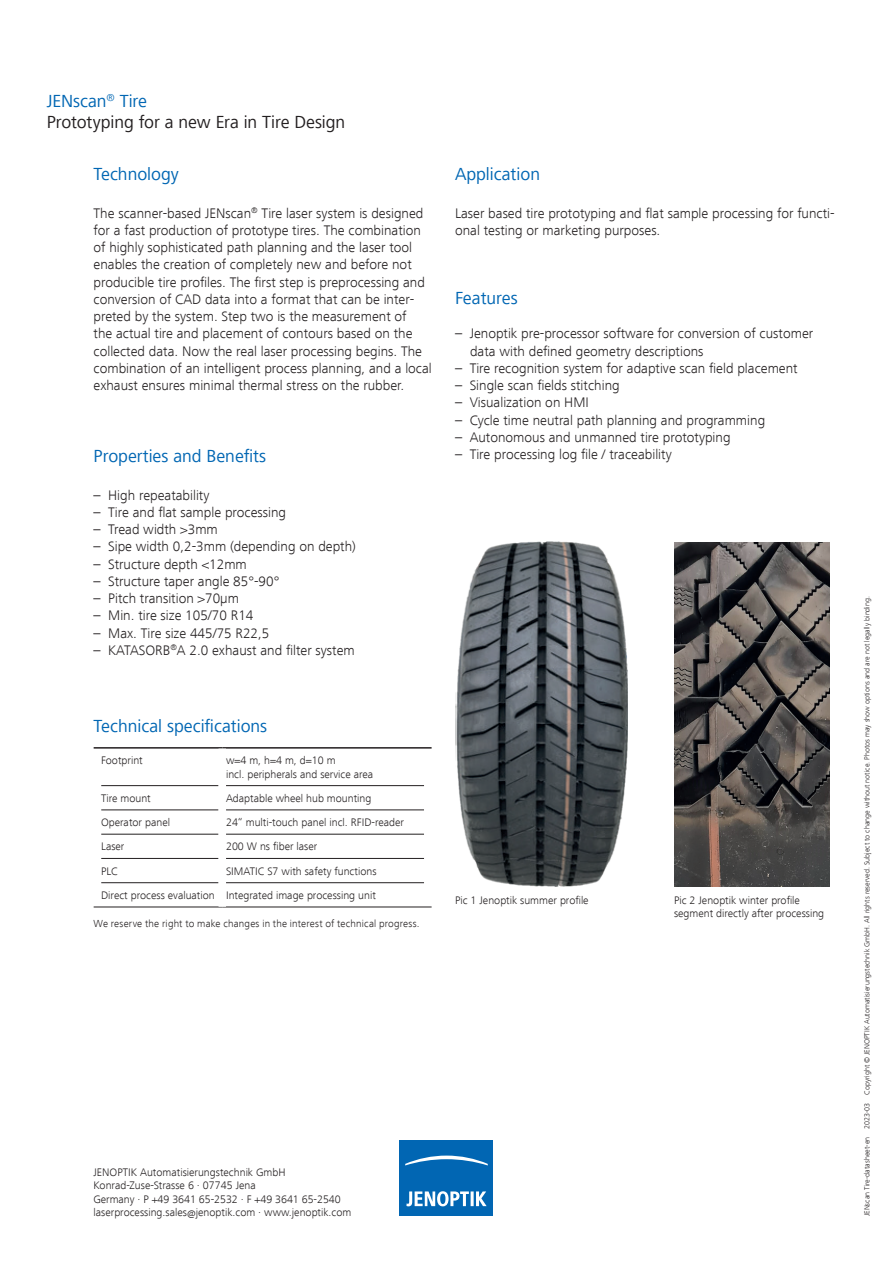
<style>
.page{position:relative;width:893px;height:1263px;background:#fff}
.page>*{position:absolute;margin:0;border:0;box-sizing:border-box;transform-origin:0 0}
.t1{font:18px "Frutiger Next LT";color:#0166b3}
.t2{font:18px/21.8px "Frutiger Next LT";letter-spacing:-.005em;color:#231f20}
.t3{font:300 14.25px/17.2px "Frutiger Next LT";color:#231f20}
.t4{font:300 11.25px/13.5px "Frutiger Next LT";color:#231f20}
.t5{font:300 10.5px "Frutiger Next LT";letter-spacing:.015em;color:#231f20}
.t6{font:300 7.5px "Frutiger Next LT";color:#231f20}
.s1{color:#0166b3}
</style>
<div class="page">
<div style="left:400px;top:1140px;width:93px;height:76px;background:#0166b3"></div>
<svg style="left:405px;top:1155px;width:83px;height:10px"></svg>
<svg style="left:406px;top:1191px;width:81px;height:15px"></svg>
<img style="left:455px;top:541px;width:172px;height:345px">
<img style="left:674px;top:542px;width:155px;height:344px">
<hr style="left:101px;top:882px;width:118px;height:1px;background:#231f20">
<hr style="left:226px;top:882px;width:198px;height:1px;background:#231f20">
<hr style="left:101px;top:785px;width:118px;height:1px;background:#231f20">
<hr style="left:226px;top:785px;width:198px;height:1px;background:#231f20">
<hr style="left:101px;top:810px;width:118px;height:1px;background:#231f20">
<hr style="left:226px;top:810px;width:198px;height:1px;background:#231f20">
<hr style="left:101px;top:834px;width:118px;height:1px;background:#231f20">
<hr style="left:226px;top:834px;width:198px;height:1px;background:#231f20">
<hr style="left:101px;top:858px;width:118px;height:1px;background:#231f20">
<hr style="left:226px;top:858px;width:198px;height:1px;background:#231f20">
<hr style="left:94px;top:907px;width:128px;height:1px;background:#231f20">
<hr style="left:222px;top:907px;width:210px;height:1px;background:#231f20">
<hr style="left:94px;top:747px;width:128px;height:2px;background:#231f20">
<hr style="left:222px;top:747px;width:210px;height:2px;background:#231f20">
<p class="t2" style="left:47px;top:90px;width:300px"><span class="s1">JENscan</span><sup>®</sup> <span class="s1">Tire<br></span>Prototyping for a new Era in Tire Design</p>
<p class="t1" style="left:94px;top:164px;width:87px">Technology</p>
<p class="t3" style="left:94px;top:204px;width:340px">The scanner-based JENscan<sup>®</sup> Tire laser system is designed for a fast production of prototype tires. The combination of highly sophisticated path planning and the laser tool enables the creation of completely new and before not producible tire profiles. The first step is preprocessing and conversion of CAD data into a format that can be inter&shy;preted by the system. Step two is the measurement of<br>the actual tire and placement of contours based on the collected data. Now the real laser processing begins. The combination of an intelligent process planning, and a local exhaust ensures minimal thermal stress on the rubber.</p>
<p class="t1" style="left:94px;top:446px;width:174px">Properties and Benefits</p>
<p class="t3" style="left:94px;top:486px;width:117px">– High repeatability</p>
<p class="t3" style="left:94px;top:503px;width:194px">– Tire and flat sample processing</p>
<p class="t3" style="left:94px;top:521px;width:126px">– Tread width &gt;3mm</p>
<p class="t3" style="left:94px;top:538px;width:264px">– Sipe width 0,2-3mm (depending on depth)</p>
<p class="t3" style="left:94px;top:555px;width:155px">– Structure depth &lt;12mm</p>
<p class="t3" style="left:94px;top:572px;width:187px">– Structure taper angle 85°-90°</p>
<p class="t3" style="left:94px;top:590px;width:147px">– Pitch transition &gt;70µm</p>
<p class="t3" style="left:94px;top:607px;width:161px">– Min. tire size 105/70 R14</p>
<p class="t3" style="left:94px;top:624px;width:177px">– Max. Tire size 445/75 R22,5</p>
<p class="t3" style="left:94px;top:641px;width:263px">– KATASORB<sup>®</sup>A 2.0 exhaust and filter system</p>
<p class="t1" style="left:455px;top:164px;width:87px">Application</p>
<p class="t3" style="left:455px;top:204px;width:381px">Laser based tire prototyping and flat sample processing for functi&shy;onal testing or marketing purposes.</p>
<p class="t1" style="left:455px;top:288px;width:64px">Features</p>
<p class="t3" style="left:470px;top:325px;width:345px;text-indent:-15px">– Jenoptik pre-processor software for conversion of customer data with defined geometry descriptions</p>
<p class="t3" style="left:455px;top:359px;width:344px">– Tire recognition system for adaptive scan field placement</p>
<p class="t3" style="left:455px;top:377px;width:166px">– Single scan fields stitching</p>
<p class="t3" style="left:455px;top:394px;width:135px">– Visualization on HMI</p>
<p class="t3" style="left:455px;top:411px;width:312px">– Cycle time neutral path planning and programming</p>
<p class="t3" style="left:455px;top:428px;width:277px">– Autonomous and unmanned tire prototyping</p>
<p class="t3" style="left:455px;top:446px;width:218px">– Tire processing log file / traceability</p>
<p class="t1" style="left:94px;top:716px;width:175px">Technical specifications</p>
<p class="t4" style="left:101px;top:754px;width:43px">Footprint</p>
<p class="t4" style="left:226px;top:754px;width:149px">w=4 m, h=4 m, d=10 m<br>incl. peripherals and service area</p>
<p class="t4" style="left:101px;top:791px;width:51px">Tire mount</p>
<p class="t4" style="left:226px;top:791px;width:147px">Adaptable wheel hub mounting</p>
<p class="t4" style="left:101px;top:816px;width:70px">Operator panel</p>
<p class="t4" style="left:226px;top:816px;width:180px">24“ multi-touch panel incl. RFID-reader</p>
<p class="t4" style="left:101px;top:840px;width:25px">Laser</p>
<p class="t4" style="left:226px;top:840px;width:93px">200 W ns fiber laser</p>
<p class="t4" style="left:101px;top:864px;width:18px">PLC</p>
<p class="t4" style="left:101px;top:859px;width:277px;line-height:24.3px;text-align:right">SIMATIC S7 with safety functions<br>Direct process evaluation Integrated image processing unit</p>
<p class="t5" style="left:94px;top:918px;width:327px">We reserve the right to make changes in the interest of technical progress.</p>
<p class="t4" style="left:455px;top:893px;width:135px">Pic 1 Jenoptik summer profile</p>
<p class="t4" style="left:674px;top:893px;width:152px">Pic 2 Jenoptik winter profile segment directly after processing</p>
<p class="t4" style="left:94px;top:1165px;width:259px">JENOPTIK Automatisierungstechnik GmbH Konrad-Zuse-Strasse 6 · 07745 Jena<br>Germany · P +49 3641 65-2532 · F +49 3641 65-2540 laserprocessing.sales@jenoptik.com · www.jenoptik.com</p>
<p class="t6" style="left:863px;top:1216px;width:622px;rotate:-90deg">JENscan Tire-datasheet-en 2023-03 Copyright © JENOPTIK Automatisierungstechnik GmbH. All rights reserved. Subject to change without notice. Photos may show options and are not legally binding.</p>
</div>
